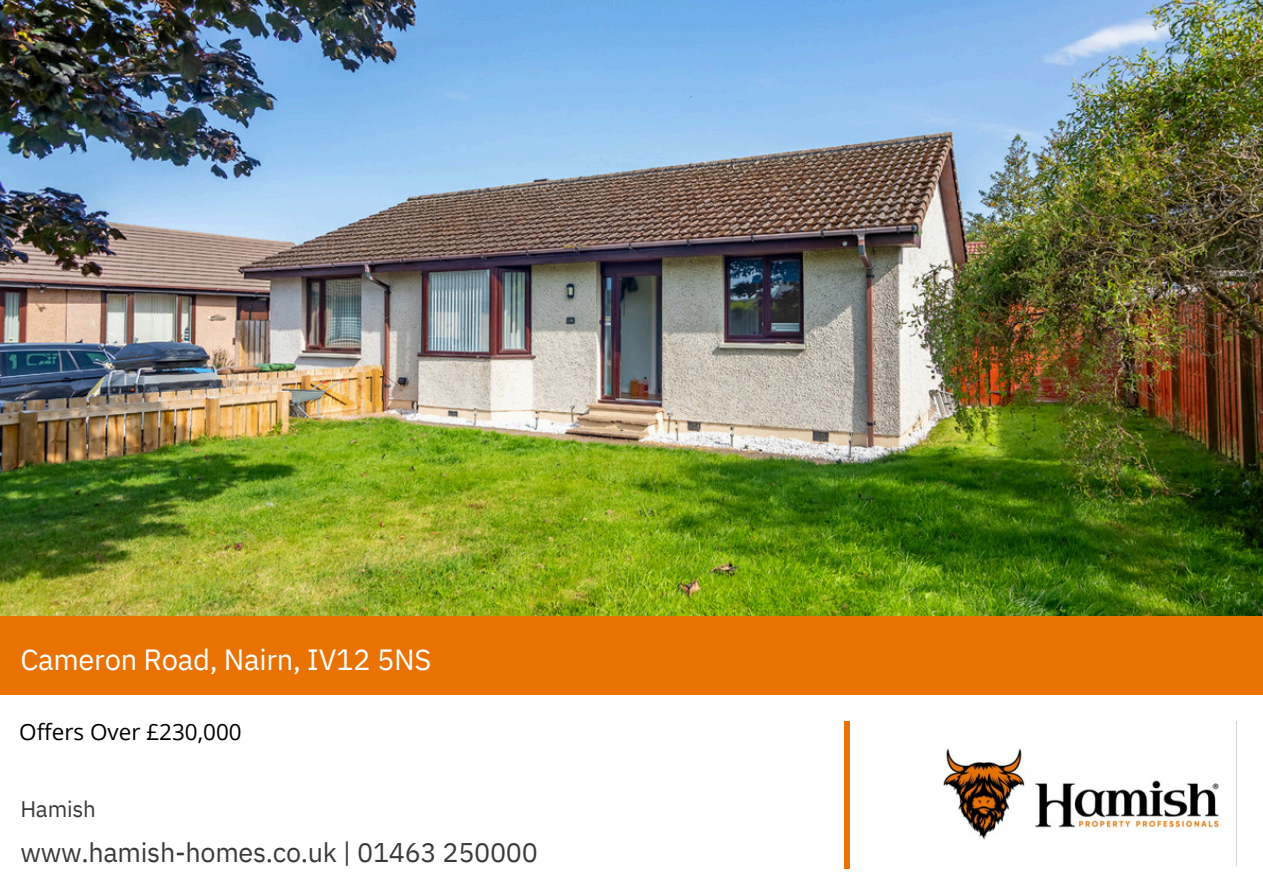
<style>
.page{position:relative;width:1263px;height:894px;background:#fff}
.page>*{position:absolute;margin:0;border:0;box-sizing:border-box;transform-origin:0 0}
.t1{font:29.25px "IBM Plex Sans";letter-spacing:-.01em;color:#fff}
.t2{font:27px "IBM Plex Sans";letter-spacing:-.01em;color:#3b3939}
.t3{font:22.5px "Open Sans";color:#000}
.t4{font:22.5px "IBM Plex Sans";letter-spacing:-.01em;color:#3b3939}
</style>
<div class="page">
<img style="left:0;top:0;width:1263px;height:615px">
<img style="left:943px;top:748px;width:276px;height:92px">
<div style="left:0;top:615px;width:1263px;height:79px;background:#e97200"></div>
<div style="left:844px;top:721px;width:6px;height:147px;background:#e97200"></div>
<h1 class="t1" style="left:20px;top:639px;width:413px">Cameron Road, Nairn, IV12 5NS</h1>
<p class="t3" style="left:19px;top:715px;width:224px">Offers Over £230,000</p>
<p class="t4" style="left:20px;top:793px;width:77px">Hamish</p>
<p class="t2" style="left:20px;top:834px;width:519px">www.hamish-homes.co.uk | 01463 250000</p>
</div>
